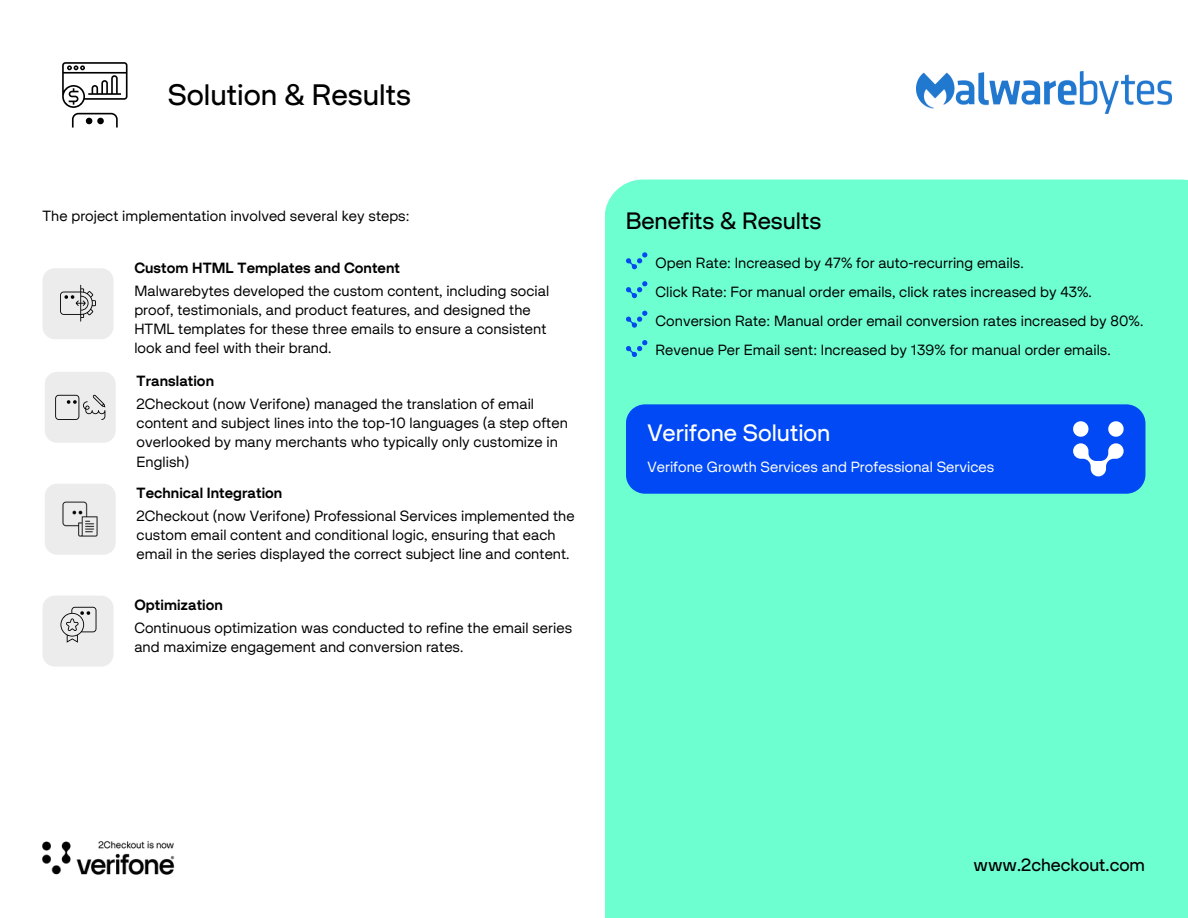
<style>
.page{position:relative;width:1188px;height:918px;background:#fff}
.page>*{position:absolute;margin:0;border:0;box-sizing:border-box;transform-origin:0 0}
.t1{font:500 30px "Verifone Sans";color:#000}
.t2{font:500 24px "Verifone Sans";color:#000}
.t3{font:500 24px "Verifone Sans";color:#fff}
.t4{font:500 18px "Verifone Sans";color:#000}
.t5{font:15px/19.2px "Verifone Sans";letter-spacing:.005em;color:#000}
.t6{font:700 15px "Verifone Sans";letter-spacing:.005em;color:#000}
.t7{font:15px "Verifone Sans";letter-spacing:.005em;color:#fff}
</style>
<div class="page">
<div style="left:605px;top:180px;width:583px;height:738px;background:#6effd0"></div>
<svg style="left:62px;top:62px;width:66px;height:66px"></svg>
<img style="left:42px;top:841px;width:133px;height:34px">
<div style="left:626px;top:404px;width:519px;height:90px;background:#0049f4"></div>
<svg style="left:1073px;top:421px;width:15px;height:16px"></svg>
<svg style="left:1108px;top:421px;width:16px;height:16px"></svg>
<svg style="left:1073px;top:443px;width:51px;height:33px"></svg>
<svg style="left:626px;top:252px;width:21px;height:17px"></svg>
<svg style="left:626px;top:281px;width:21px;height:17px"></svg>
<svg style="left:626px;top:311px;width:21px;height:17px"></svg>
<div style="left:43px;top:268px;width:71px;height:71px;background:#ececec;border-radius:12px"></div>
<div style="left:45px;top:372px;width:71px;height:71px;background:#ececec;border-radius:12px"></div>
<svg style="left:55px;top:395px;width:50px;height:25px"></svg>
<div style="left:45px;top:484px;width:71px;height:71px;background:#ececec;border-radius:12px"></div>
<svg style="left:60px;top:285px;width:36px;height:37px"></svg>
<svg style="left:626px;top:340px;width:21px;height:17px"></svg>
<img style="left:917px;top:71px;width:254px;height:42px">
<div style="left:43px;top:596px;width:71px;height:71px;background:#ececec;border-radius:12px"></div>
<svg style="left:60px;top:607px;width:36px;height:36px"></svg>
<img style="left:62px;top:501px;width:36px;height:36px">
<p class="t1" style="left:168px;top:76px;width:245px">Solution &amp; Results</p>
<p class="t5" style="left:43px;top:206px;width:369px">The project implementation involved several key steps:</p>
<h4 class="t6" style="left:134px;top:258px;width:267px">Custom HTML Templates and Content</h4>
<p class="t5" style="left:134px;top:281px;width:416px">Malwarebytes developed the custom content, including social proof, testimonials, and product features, and designed the HTML templates for these three emails to ensure a consistent look and feel with their brand.</p>
<h4 class="t6" style="left:137px;top:372px;width:79px">Translation</h4>
<p class="t5" style="left:137px;top:394px;width:433px">2Checkout (now Verifone) managed the translation of email content and subject lines into the top-10 languages (a step often overlooked by many merchants who typically only customize in English)</p>
<p class="t6" style="left:137px;top:483px;width:147px">Technical Integration</p>
<h4 class="t5" style="left:137px;top:506px;width:440px">2Checkout (now Verifone) Professional Services implemented the custom email content and conditional logic, ensuring that each email in the series displayed the correct subject line and content.</h4>
<p class="t6" style="left:134px;top:595px;width:90px">Optimization</p>
<p class="t5" style="left:134px;top:618px;width:439px">Continuous optimization was conducted to refine the email series and maximize engagement and conversion rates.</p>
<h1 class="t2" style="left:626px;top:206px;width:197px">Benefits &amp; Results</h1>
<p class="t5" style="left:656px;top:253px;width:370px">Open Rate: Increased by 47% for auto-recurring emails.</p>
<p class="t5" style="left:656px;top:282px;width:438px">Click Rate: For manual order emails, click rates increased by 43%.</p>
<h4 class="t5" style="left:656px;top:311px;width:489px">Conversion Rate: Manual order email conversion rates increased by 80%.</h4>
<p class="t5" style="left:656px;top:340px;width:457px">Revenue Per Email sent: Increased by 139% for manual order emails.</p>
<p class="t3" style="left:647px;top:418px;width:185px">Verifone Solution</p>
<p class="t7" style="left:647px;top:458px;width:348px">Verifone Growth Services and Professional Services</p>
<p class="t4" style="left:974px;top:854px;width:173px">www.2checkout.com</p>
</div>
